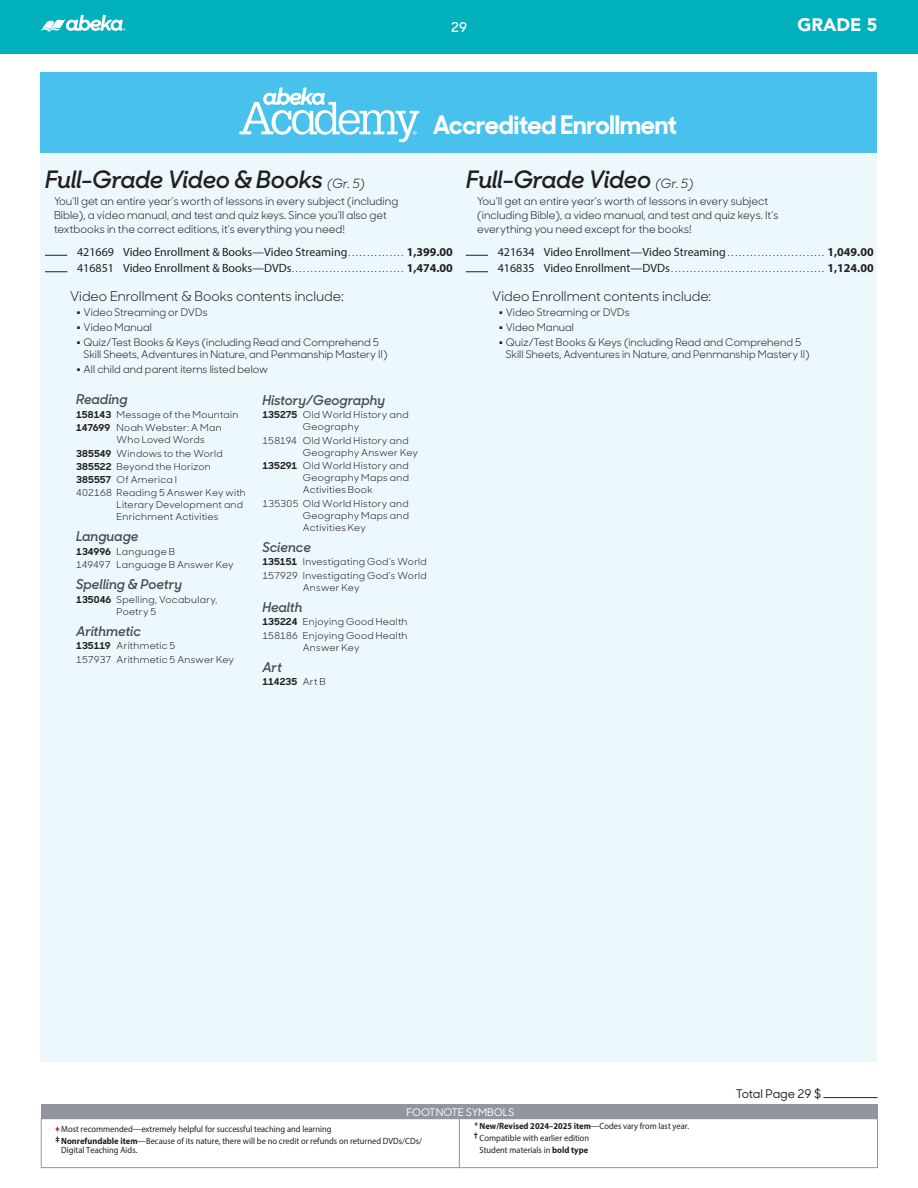
<style>
.page{position:relative;width:918px;height:1188px;background:#fff}
.page>*{position:absolute;margin:0;border:0;box-sizing:border-box;transform-origin:0 0}
._1_SUBHEAD_Kit_Subje{font:700 25.5px "Sharp Sans No 1";letter-spacing:-.01em;color:#fff}
._1_SUBHEAD_Kit_Subje-2{font:italic 600 24px "Sharp Sans No 1";letter-spacing:-.01em;color:#231f20}
.t1{font:900 18px "Avenir LT Std";color:#fff}
._1_SUBHEAD_ABA_Subje{font:italic 600 13.5px "Sharp Sans No 1";color:#464b54}
._04_07_Main_text_7_2{font:13.5px "Sharp Sans No 1";color:#231f20}
.t2{font:600 13.5px "Sharp Sans No 1";color:#fff}
._2_ITEMS_Regular_1_p{font:12px "Myriad Pro";color:#231f20}
.t3{font:500 12px "Sharp Sans No 1";letter-spacing:-.01em;color:#231f20}
._07_07_Product_Descr{font:10.8px/14.2px "Sharp Sans No 1";color:#231f20}
.t4{font:10.5px/12px "Sharp Sans No 1";color:#231f20}
.t5{font:500 10.5px "Sharp Sans No 1";color:#fff}
._2_KIT_Contents_w_SB{font:9.6px/12px "Sharp Sans No 1";letter-spacing:.025em;color:#231f20}
._07_10_Product_SBN_P{font:9.6px "Sharp Sans No 1";letter-spacing:.03em;color:#231f20}
._2_KIT_Contents_w_SB-2{font:700 9.6px "Sharp Sans No 1";color:#231f20}
._2_ITEMS_Regular_1_p-2{font:9px/12px "Myriad Pro";color:#231f20;scale:.94 1}
._2_ITEMS_Regular_1_p-3{font:9px "Myriad Pro";color:#231f20}
.t6{font:700 9px "Myriad Pro";color:#231f20;scale:.94 1}
.s1{font-weight:400;font-size:12.75px}
.s2{font-size:9px}
.s3{font-weight:700}
.s4{font-size:5.25px}
.s5{font-weight:400}
.s6{font-size:12px}
.s7{font-weight:700;font-size:12px}
.s8{color:#d1232a}
</style>
<div class="page">
<div style="left:0;top:0;width:918px;height:54px;background:#00b0bc"></div>
<div style="left:40px;top:72px;width:838px;height:82px;background:#48c2ec"></div>
<div style="left:40px;top:154px;width:838px;height:908px;background:#edf8fc"></div>
<svg style="left:239px;top:88px;width:180px;height:54px"></svg>
<svg style="left:466px;top:255px;width:22px;height:1px"></svg>
<svg style="left:466px;top:271px;width:22px;height:1px"></svg>
<svg style="left:45px;top:255px;width:22px;height:1px"></svg>
<svg style="left:45px;top:271px;width:22px;height:1px"></svg>
<div style="left:41px;top:1118px;width:837px;height:50px;border:1px solid #91959d"></div>
<div style="left:41px;top:1104px;width:837px;height:15px;background:#91959d"></div>
<hr style="left:459px;top:1119px;width:1px;height:49px;background:#91959d">
<hr style="left:824px;top:1097px;width:54px;height:1px;background:#231f20">
<svg style="left:40px;top:15px;width:86px;height:17px"></svg>
<p class="_1_SUBHEAD_Kit_Subje-2" style="left:45px;top:159px;width:322px">Full-Grade Video &amp; Books <span class="s1">(Gr. 5)</span></p>
<p class="_07_07_Product_Descr" style="left:54px;top:193px;width:346px">You’ll get an entire year’s worth of lessons in every subject (including<br>Bible), a video manual, and test and quiz keys. Since you’ll also get textbooks in the correct editions, it’s everything you need!</p>
<h3 class="t2" style="left:451px;top:17px;width:17px">29</h3>
<h3 class="t1" style="left:798px;top:14px;width:81px">GRADE 5</h3>
<p class="_1_SUBHEAD_Kit_Subje" style="left:433px;top:104px;width:246px">Accredited Enrollment</p>
<p class="_1_SUBHEAD_Kit_Subje-2" style="left:466px;top:159px;width:229px">Full-Grade Video <span class="s1">(Gr. 5)</span></p>
<p class="_07_07_Product_Descr" style="left:477px;top:193px;width:303px">You’ll get an entire year’s worth of lessons in every subject (including Bible), a video manual, and test and quiz keys. It’s everything you need except for the books!</p>
<p class="_2_ITEMS_Regular_1_p" style="left:77px;top:244px;width:377px">421669 Video Enrollment &amp; Books—Video Streaming <span class="s2">. . . . . . . . . . . . . . .</span> <span class="s3">1,399.00</span></p>
<p class="_2_ITEMS_Regular_1_p" style="left:77px;top:261px;width:377px">416851 Video Enrollment &amp; Books—DVDs <span class="s2">. . . . . . . . . . . . . . . . . . . . . . . . . . . . . .</span> <span class="s3">1,474.00</span></p>
<p class="_04_07_Main_text_7_2" style="left:70px;top:285px;width:275px">Video Enrollment &amp; Books contents include:</p>
<p class="t4" style="left:77px;top:305px;width:132px"><span class="s4">▪</span> Video Streaming or DVDs</p>
<p class="t4" style="left:77px;top:320px;width:76px"><span class="s4">▪</span> Video Manual</p>
<p class="t4" style="left:84px;top:335px;width:305px;text-indent:-7px"><span class="s4">▪</span> Quiz/Test Books &amp; Keys (including Read and Comprehend 5<br>Skill Sheets, Adventures in Nature, and Penmanship Mastery II)</p>
<p class="t4" style="left:77px;top:362px;width:193px"><span class="s4">▪</span> All child and parent items listed below</p>
<p class="_1_SUBHEAD_ABA_Subje" style="left:76px;top:388px;width:53px">Reading</p>
<p class="_2_KIT_Contents_w_SB" style="left:76px;top:408px;width:164px"><span class="s3">158143</span> Message of the Mountain</p>
<p class="_2_KIT_Contents_w_SB" style="left:117px;top:421px;width:107px;text-indent:-40px"><span class="s3">147699</span> Noah Webster: A Man<br>Who Loved Words</p>
<p class="_2_KIT_Contents_w_SB" style="left:76px;top:447px;width:148px"><span class="s3">385549</span> Windows to the World</p>
<p class="_2_KIT_Contents_w_SB" style="left:76px;top:460px;width:136px"><span class="s3">385522</span> Beyond the Horizon</p>
<p class="_07_10_Product_SBN_P" style="left:76px;top:472px;width:102px"><span class="s3">385557</span> Of America I</p>
<p class="_2_KIT_Contents_w_SB" style="left:117px;top:486px;width:131px;text-indent:-40px">402168 Reading 5 Answer Key with<br>Literary Development and<br>Enrichment Activities</p>
<p class="_1_SUBHEAD_ABA_Subje" style="left:76px;top:525px;width:64px">Language</p>
<p class="_2_KIT_Contents_w_SB" style="left:76px;top:545px;width:100px"><span class="s3">134996</span> Language B</p>
<p class="_2_KIT_Contents_w_SB" style="left:76px;top:558px;width:159px">149497 Language B Answer Key</p>
<p class="_1_SUBHEAD_ABA_Subje" style="left:76px;top:573px;width:107px">Spelling &amp; Poetry</p>
<p class="_2_KIT_Contents_w_SB" style="left:117px;top:593px;width:102px;text-indent:-40px"><span class="s3">135046</span> Spelling, Vocabulary,<br>Poetry 5</p>
<p class="_1_SUBHEAD_ABA_Subje" style="left:76px;top:620px;width:66px">Arithmetic</p>
<p class="_2_KIT_Contents_w_SB" style="left:76px;top:639px;width:101px"><span class="s3">135119</span> Arithmetic 5</p>
<p class="_2_KIT_Contents_w_SB" style="left:76px;top:653px;width:159px">157937 Arithmetic 5 Answer Key</p>
<p class="_1_SUBHEAD_ABA_Subje" style="left:262px;top:388px;width:124px">History/Geography</p>
<p class="_2_KIT_Contents_w_SB" style="left:303px;top:408px;width:107px;text-indent:-40px"><span class="s3">135275</span> Old World History and<br>Geography</p>
<p class="_2_KIT_Contents_w_SB" style="left:303px;top:433px;width:117px;text-indent:-40px">158194 Old World History and<br>Geography Answer Key</p>
<p class="_2_KIT_Contents_w_SB" style="left:303px;top:459px;width:108px;text-align:justify;text-indent:-40px"><span class="s3">135291</span> Old World History and Geography Maps and Activities Book</p>
<p class="_2_KIT_Contents_w_SB" style="left:303px;top:496px;width:108px;text-align:justify;text-indent:-40px">135305 Old World History and Geography Maps and Activities Key</p>
<p class="_1_SUBHEAD_ABA_Subje" style="left:262px;top:535px;width:50px">Science</p>
<p class="_2_KIT_Contents_w_SB" style="left:262px;top:555px;width:166px"><span class="s3">135151</span> Investigating God’s World</p>
<p class="_2_KIT_Contents_w_SB" style="left:303px;top:568px;width:126px;text-indent:-40px">157929 Investigating God’s World<br>Answer Key</p>
<p class="_1_SUBHEAD_ABA_Subje" style="left:262px;top:595px;width:41px">Health</p>
<p class="_2_KIT_Contents_w_SB" style="left:262px;top:615px;width:147px"><span class="s3">135224</span> Enjoying Good Health</p>
<p class="_2_KIT_Contents_w_SB" style="left:303px;top:628px;width:106px;text-indent:-40px">158186 Enjoying Good Health<br>Answer Key</p>
<p class="_1_SUBHEAD_ABA_Subje" style="left:262px;top:655px;width:21px">Art</p>
<p class="_2_KIT_Contents_w_SB-2" style="left:262px;top:674px;width:65px">114235 <span class="s5">Art B</span></p>
<p class="_2_ITEMS_Regular_1_p" style="left:498px;top:244px;width:377px">421634 Video Enrollment—Video Streaming <span class="s2">. . . . . . . . . . . . . . . . . . . . . . . . . .</span> <span class="s3">1,049.00</span></p>
<p class="_2_ITEMS_Regular_1_p-3" style="left:498px;top:263px;width:377px"><span class="s6">416835 Video Enrollment—DVDs</span> . . . . . . . . . . . . . . . . . . . . . . . . . . . . . . . . . . . . . . . . . <span class="s7">1,124.00</span></p>
<p class="_04_07_Main_text_7_2" style="left:492px;top:285px;width:220px">Video Enrollment contents include:</p>
<p class="t4" style="left:499px;top:305px;width:132px"><span class="s4">▪</span> Video Streaming or DVDs</p>
<p class="t4" style="left:499px;top:320px;width:76px"><span class="s4">▪</span> Video Manual</p>
<p class="t4" style="left:506px;top:335px;width:305px;text-indent:-7px"><span class="s4">▪</span> Quiz/Test Books &amp; Keys (including Read and Comprehend 5<br>Skill Sheets, Adventures in Nature, and Penmanship Mastery II)</p>
<p class="t3" style="left:736px;top:1085px;width:87px">Total Page 29 $</p>
<p class="t5" style="left:406px;top:1104px;width:109px">FOOTNOTE SYMBOLS</p>
<p class="_2_ITEMS_Regular_1_p-2" style="left:55px;top:1122px;width:392px"><span class="s8">✦</span> Most recommended—extremely helpful for successful teaching and learning<br><sup>‡</sup> <span class="s3">Nonrefundable item</span>—Because of its nature, there will be no credit or refunds on returned DVDs/CDs/</p>
<p class="_2_ITEMS_Regular_1_p-2" style="left:61px;top:1143px;width:83px">Digital Teaching Aids.</p>
<p class="t6" style="left:475px;top:1120px;width:230px"><sup>*</sup> New/Revised 2024–2025 item<span class="s5">—Codes vary from last year.</span></p>
<p class="_2_ITEMS_Regular_1_p-2" style="left:474px;top:1132px;width:124px"><sup>†</sup> Compatible with earlier edition</p>
<p class="_2_ITEMS_Regular_1_p-2" style="left:480px;top:1144px;width:117px">Student materials in <span class="s3">bold type</span></p>
</div>
